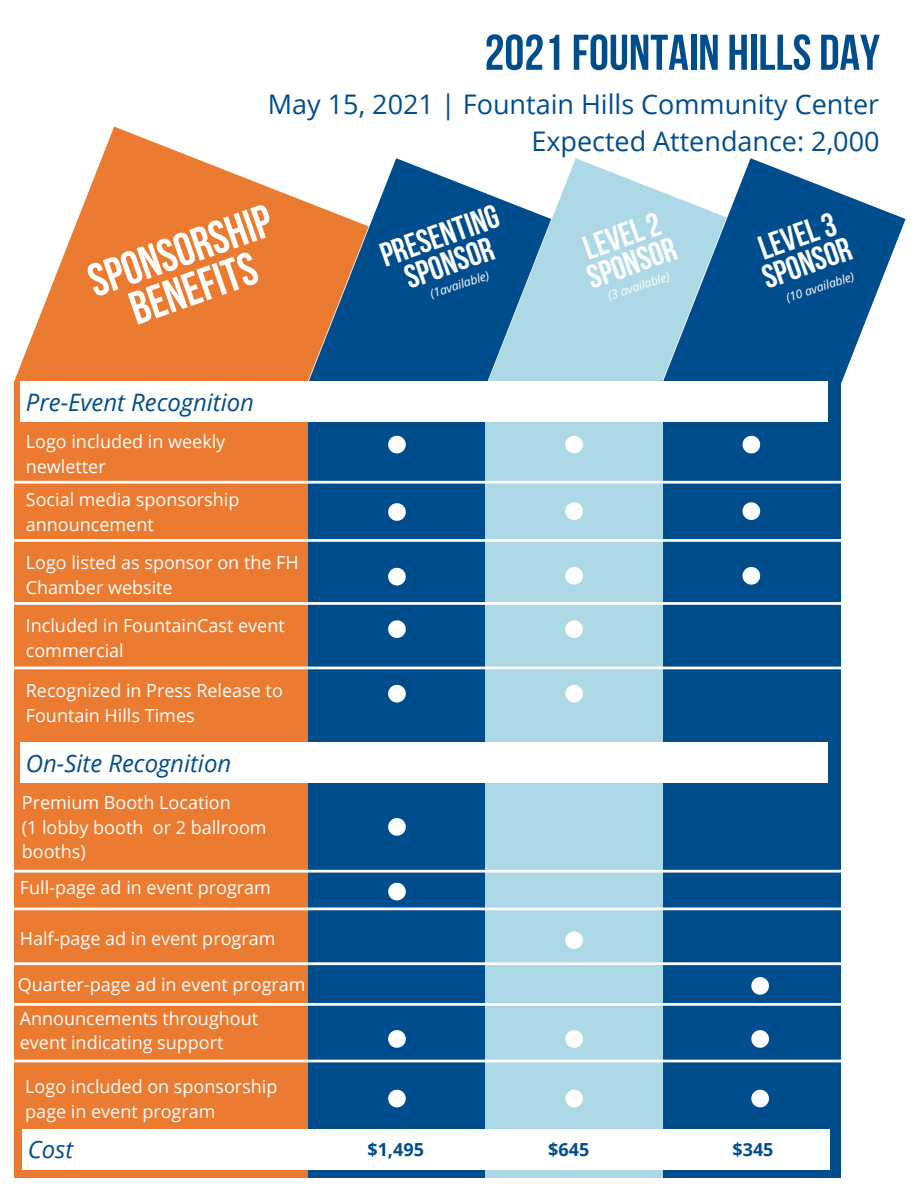
<style>
.page{position:relative;width:918px;height:1188px;background:#fff}
.page>*{position:absolute;margin:0;border:0;box-sizing:border-box;transform-origin:0 0}
.t1{font:50.1px "Bebas Neue Cyrillic";color:#004d8d}
.t2{font:46.5px "Bebas Neue Cyrillic";color:#fff}
.t3{font:33.6px/28.8px "Bebas Neue Cyrillic";color:#fff}
.t4{font:27px "Open Sans";color:#004d8d}
.t5{font:italic 24px "Open Sans";color:#004d8d}
.t6{font:18px/24.8px "Open Sans";color:#fff}
.t7{font:700 18px "Open Sans";color:#004d8d}
.t8{font:italic 12px "Open Sans";color:#fff}
</style>
<div class="page">
<div style="left:14px;top:381px;width:295px;height:796px;background:#ec7b32"></div>
<div style="left:308px;top:381px;width:178px;height:796px;background:#004d8d"></div>
<div style="left:486px;top:381px;width:177px;height:796px;background:#add8e6"></div>
<div style="left:663px;top:381px;width:177px;height:796px;background:#004d8d"></div>
<svg style="left:14px;top:127px;width:355px;height:354px;fill:#ec7b32"></svg>
<svg style="left:308px;top:158px;width:177px;height:285px;fill:#004d8d"></svg>
<svg style="left:485px;top:158px;width:178px;height:290px;fill:#add8e6"></svg>
<svg style="left:663px;top:158px;width:243px;height:285px;fill:#004d8d"></svg>
<div style="left:20px;top:381px;width:808px;height:40px;background:#fff"></div>
<div style="left:20px;top:743px;width:808px;height:40px;background:#fff"></div>
<svg style="left:388px;top:436px;width:18px;height:17px"></svg>
<svg style="left:565px;top:436px;width:18px;height:17px"></svg>
<svg style="left:743px;top:436px;width:17px;height:17px"></svg>
<svg style="left:388px;top:503px;width:18px;height:18px"></svg>
<svg style="left:565px;top:502px;width:18px;height:18px"></svg>
<svg style="left:743px;top:502px;width:17px;height:18px"></svg>
<svg style="left:388px;top:620px;width:18px;height:18px"></svg>
<svg style="left:565px;top:620px;width:18px;height:18px"></svg>
<svg style="left:388px;top:568px;width:18px;height:17px"></svg>
<svg style="left:565px;top:567px;width:18px;height:18px"></svg>
<svg style="left:743px;top:567px;width:17px;height:18px"></svg>
<svg style="left:388px;top:685px;width:18px;height:17px"></svg>
<svg style="left:565px;top:685px;width:18px;height:17px"></svg>
<svg style="left:388px;top:1030px;width:18px;height:18px"></svg>
<svg style="left:565px;top:1030px;width:18px;height:18px"></svg>
<svg style="left:388px;top:1090px;width:18px;height:17px"></svg>
<svg style="left:565px;top:1090px;width:18px;height:17px"></svg>
<svg style="left:751px;top:1090px;width:18px;height:17px"></svg>
<svg style="left:14px;top:481px;width:827px;height:3px;background:#ececed"></svg>
<svg style="left:14px;top:539px;width:827px;height:3px;background:#f3f3f4"></svg>
<svg style="left:14px;top:602px;width:827px;height:3px;background:#f3f3f4"></svg>
<hr style="left:14px;top:667px;width:826px;height:2px;background:#fff">
<svg style="left:14px;top:870px;width:827px;height:3px;background:#ebebec"></svg>
<hr style="left:14px;top:1060px;width:826px;height:2px;background:#fff">
<div style="left:22px;top:1129px;width:808px;height:40px;background:#fff"></div>
<svg style="left:751px;top:977px;width:18px;height:18px"></svg>
<svg style="left:751px;top:1030px;width:18px;height:18px"></svg>
<hr style="left:14px;top:908px;width:826px;height:2px;background:#fff">
<svg style="left:565px;top:931px;width:18px;height:18px"></svg>
<svg style="left:14px;top:962px;width:827px;height:3px;background:#efeff0"></svg>
<svg style="left:14px;top:1003px;width:827px;height:3px;background:#f4f4f4"></svg>
<svg style="left:388px;top:818px;width:18px;height:18px"></svg>
<svg style="left:388px;top:883px;width:18px;height:17px"></svg>
<p class="t1" style="left:485px;top:32px;width:397px">2021FOUNTAIN HILLS DAY</p>
<p class="t4" style="left:268px;top:85px;width:613px">May 15, 2021 | Fountain Hills Community Center</p>
<p class="t4" style="left:531px;top:122px;width:350px">Expected Attendance: 2,000</p>
<p class="t2" style="left:84px;top:264px;width:193px;rotate:-19deg">SPONSORSHIP</p>
<p class="t2" style="left:125px;top:292px;width:133px;rotate:-19deg">BENEFITS</p>
<p class="t5" style="left:26px;top:385px;width:230px">Pre-Event Recognition</p>
<p class="t6" style="left:26px;top:428px;width:201px">Logo included in weekly newletter</p>
<p class="t6" style="left:26px;top:487px;width:215px">Social media sponsorship announcement</p>
<p class="t6" style="left:26px;top:550px;width:274px">Logo listed as sponsor on the FH<br>Chamber website</p>
<p class="t6" style="left:26px;top:613px;width:260px">Included in FountainCast event commercial</p>
<p class="t6" style="left:26px;top:678px;width:259px">Recognized in Press Release to<br>Fountain Hills Times</p>
<p class="t5" style="left:26px;top:747px;width:207px">On-Site Recognition</p>
<p class="t6" style="left:22px;top:790px;width:211px">Premium Booth Location</p>
<p class="t6" style="left:22px;top:814px;width:246px">(1 lobby booth or 2 ballroom booths)</p>
<p class="t6" style="left:20px;top:874px;width:253px">Full-page ad in event program</p>
<p class="t6" style="left:20px;top:926px;width:257px">Half-page ad in event program</p>
<p class="t6" style="left:18px;top:972px;width:289px">Quarter-page ad in event program</p>
<p class="t6" style="left:20px;top:1005px;width:240px">Announcements throughout event indicating support</p>
<p class="t6" style="left:25px;top:1074px;width:254px">Logo included on sponsorship page in event program</p>
<p class="t5" style="left:28px;top:1133px;width:47px">Cost</p>
<p class="t3" style="left:378px;top:245px;width:125px;text-align:center;rotate:-19deg">PRESENTING<br>SPONSOR</p>
<p class="t3" style="left:575px;top:240px;width:94px;rotate:-19deg">LEVEL2<br>SPONSOR</p>
<p class="t3" style="left:751px;top:240px;width:94px;rotate:-19deg">LEVEL3<br>SPONSOR</p>
<p class="t8" style="left:428px;top:286px;width:63px;rotate:-18deg">(1available)</p>
<p class="t8" style="left:606px;top:288px;width:66px;rotate:-18deg">(3 available)</p>
<p class="t8" style="left:784px;top:290px;width:72px;rotate:-18deg">(10 available)</p>
<p class="t7" style="left:367px;top:1136px;width:58px">$1,495</p>
<p class="t7" style="left:548px;top:1136px;width:43px">$645</p>
<p class="t7" style="left:733px;top:1136px;width:43px">$345</p>
</div>
